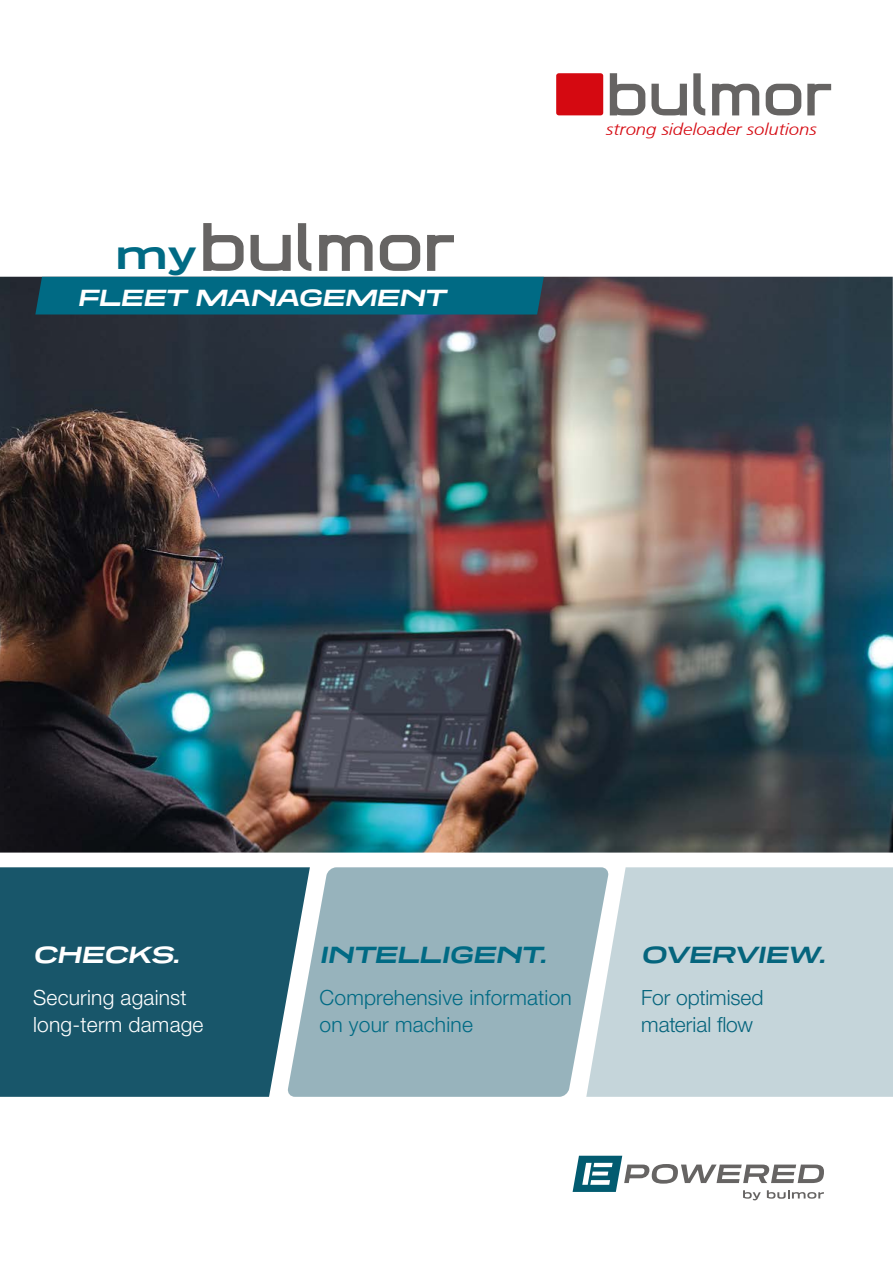
<style>
.page{position:relative;width:893px;height:1263px;background:#fff}
.page>*{position:absolute;margin:0;border:0;box-sizing:border-box;transform-origin:0 0}
.t1{font:700 39.45px "Tussilago Rg";color:#006a84}
.t2{font:italic 700 24px "Tussilago Rg";color:#fff}
.t3{font:italic 700 24px "Tussilago Rg";color:#006a84}
.t4{font:300 21px/27px "Helvetica Neue LT Pro";letter-spacing:.01em;color:#006a84}
.t5{font:300 21px/27px "Helvetica Neue LT Pro";letter-spacing:.01em;color:#fff}
.t6{font:italic 300 16.5px "Frutiger";color:#d50911;scale:1.12 1}
</style>
<div class="page">
<img style="left:0;top:277px;width:893px;height:575px">
<div style="left:609px;top:867px;width:284px;height:230px;background:#c5d5da"></div>
<svg style="left:310px;top:867px;width:299px;height:230px;background:#9eb8c0"></svg>
<svg style="left:0;top:867px;width:310px;height:230px;background:#255f72"></svg>
<svg style="left:203px;top:223px;width:251px;height:48px"></svg>
<div style="left:35px;top:277px;width:509px;height:37px;background:#006a84"></div>
<svg style="left:573px;top:1156px;width:251px;height:44px"></svg>
<svg style="left:610px;top:73px;width:221px;height:42px"></svg>
<div style="left:556px;top:73px;width:47px;height:42px;background:#d50911;border-radius:3px"></div>
<h1 class="t1" style="left:115px;top:230px;width:83px">my</h1>
<p class="t2" style="left:77px;top:283px;width:370px">FLEET MANAGEMENT</p>
<p class="t6" style="left:606px;top:120px;width:189px">strong sideloader solutions</p>
<p class="t2" style="left:33px;top:939px;width:148px">CHECKS.</p>
<p class="t5" style="left:33px;top:983px;width:172px">Securing against long-term damage</p>
<p class="t3" style="left:319px;top:939px;width:229px">INTELLIGENT.</p>
<p class="t4" style="left:319px;top:983px;width:254px">Comprehensive information on your machine</p>
<p class="t3" style="left:641px;top:939px;width:186px">OVERVIEW.</p>
<p class="t4" style="left:641px;top:983px;width:124px">For optimised material flow</p>
</div>
